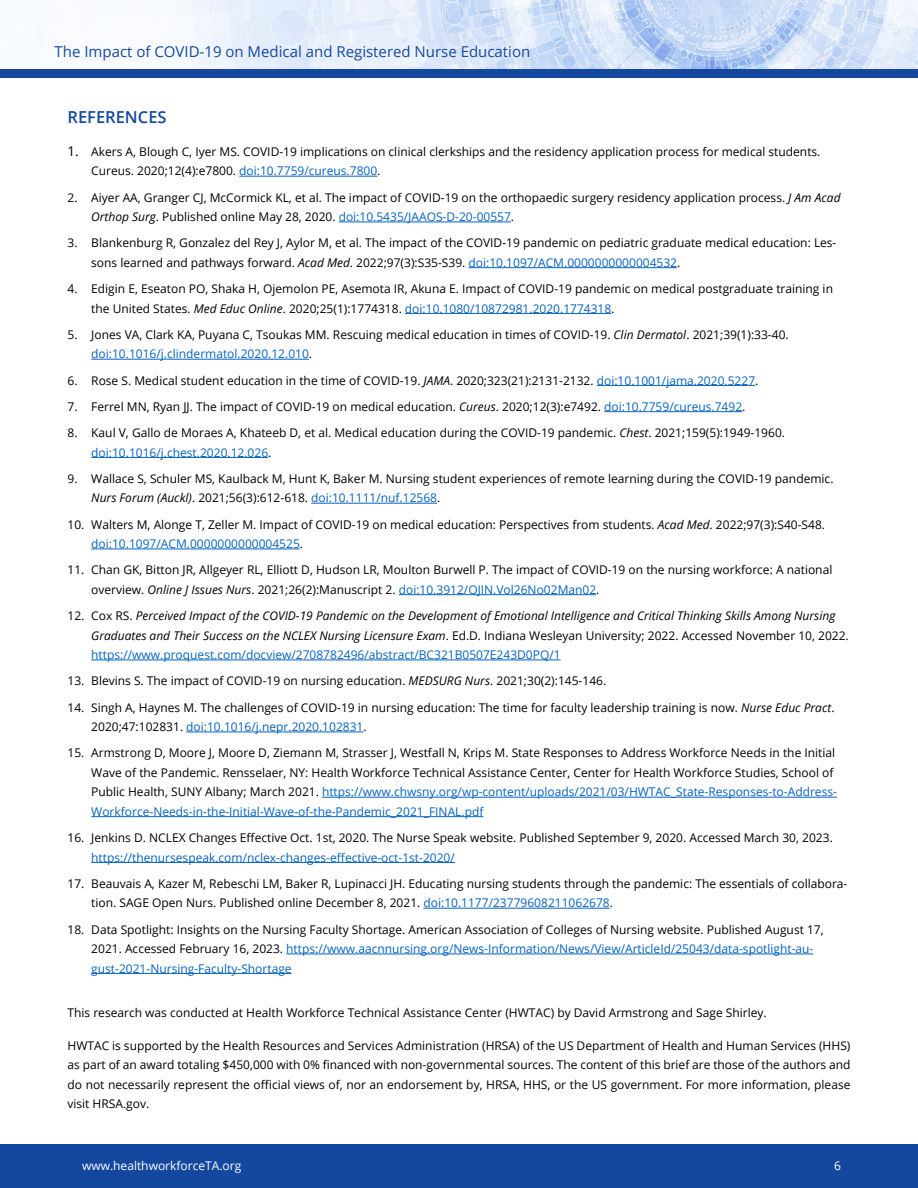
<style>
.page{position:relative;width:918px;height:1188px;background:#fff}
.page>*{position:absolute;margin:0;border:0;box-sizing:border-box;transform-origin:0 0}
.t1{font:600 16.5px "Open Sans";color:#14489f}
.t2{font:15px "Open Sans";color:#14489f}
.t3{font:12px/19.5px "Open Sans";color:#000}
.t4{font:italic 12px/19.5px "Open Sans";color:#000}
.t5{font:12px "Open Sans";color:#0563c1}
.t6{font:12px "Open Sans";color:#fff}
.s1{font-size:13.5px}
.s2{color:#0563c1}
.s3{font-style:italic}
.s4{font-style:normal}
</style>
<div class="page">
<div style="left:0;top:1145px;width:918px;height:43px;background:#14489f"></div>
<img style="left:0;top:0;width:918px;height:70px">
<div style="left:0;top:70px;width:918px;height:8px;background:#14489f"></div>
<hr style="left:239px;top:176px;width:138px;height:1px;background:#0563c1">
<hr style="left:339px;top:222px;width:172px;height:1px;background:#0563c1">
<hr style="left:469px;top:267px;width:208px;height:1px;background:#0563c1">
<hr style="left:405px;top:313px;width:206px;height:1px;background:#0563c1">
<hr style="left:91px;top:359px;width:218px;height:1px;background:#0563c1">
<hr style="left:597px;top:385px;width:158px;height:1px;background:#0563c1">
<hr style="left:604px;top:411px;width:138px;height:1px;background:#0563c1">
<hr style="left:91px;top:457px;width:177px;height:1px;background:#0563c1">
<hr style="left:311px;top:503px;width:126px;height:1px;background:#0563c1">
<hr style="left:91px;top:549px;width:209px;height:1px;background:#0563c1">
<hr style="left:399px;top:594px;width:197px;height:1px;background:#0563c1">
<hr style="left:91px;top:660px;width:470px;height:1px;background:#0563c1">
<hr style="left:186px;top:732px;width:177px;height:1px;background:#0563c1">
<hr style="left:322px;top:797px;width:515px;height:1px;background:#0563c1">
<hr style="left:91px;top:816px;width:392px;height:1px;background:#0563c1">
<hr style="left:91px;top:862px;width:364px;height:1px;background:#0563c1">
<hr style="left:423px;top:908px;width:187px;height:1px;background:#0563c1">
<hr style="left:286px;top:954px;width:528px;height:1px;background:#0563c1">
<hr style="left:91px;top:973px;width:201px;height:1px;background:#0563c1">
<p class="t2" style="left:55px;top:41px;width:477px">The Impact of COVID-19 on Medical and Registered Nurse Education</p>
<h4 class="t1" style="left:68px;top:105px;width:101px">REFERENCES</h4>
<p class="t3" style="left:91px;top:141px;width:731px;text-indent:-24px"><span class="s1">1.</span> Akers A, Blough C, Iyer MS. COVID-19 implications on clinical clerkships and the residency application process for medical students.<br>Cureus. 2020;12(4):e7800. <span class="s2">doi:10.7759/cureus.7800</span>.</p>
<p class="t3" style="left:91px;top:187px;width:751px;text-indent:-24px">2. Aiyer AA, Granger CJ, McCormick KL, et al. The impact of COVID-19 on the orthopaedic surgery residency application process. <span class="s3">J Am Acad<br>Orthop Surg</span>. Published online May 28, 2020. <span class="s2">doi:10.5435/JAAOS-D-20-00557</span>.</p>
<p class="t3" style="left:91px;top:233px;width:747px;text-indent:-24px">3. Blankenburg R, Gonzalez del Rey J, Aylor M, et al. The impact of the COVID-19 pandemic on pediatric graduate medical education: Les&shy;sons learned and pathways forward. <span class="s3">Acad Med</span>. 2022;97(3):S35-S39. <span class="s2">doi:10.1097/ACM.0000000000004532</span>.</p>
<p class="t3" style="left:91px;top:279px;width:743px;text-indent:-24px">4. Edigin E, Eseaton PO, Shaka H, Ojemolon PE, Asemota IR, Akuna E. Impact of COVID-19 pandemic on medical postgraduate training in the United States. <span class="s3">Med Educ Online</span>. 2020;25(1):1774318. <span class="s2">doi:10.1080/10872981.2020.1774318</span>.</p>
<p class="t3" style="left:91px;top:324px;width:699px;text-indent:-24px">5. Jones VA, Clark KA, Puyana C, Tsoukas MM. Rescuing medical education in times of COVID-19. <span class="s3">Clin Dermatol</span>. 2021;39(1):33-40. <span class="s2">doi:10.1016/j.clindermatol.2020.12.010</span>.</p>
<p class="t3" style="left:68px;top:370px;width:692px">6. Rose S. Medical student education in the time of COVID-19. <span class="s3">JAMA</span>. 2020;323(21):2131-2132. <span class="s2">doi:10.1001/jama.2020.5227</span>.</p>
<p class="t3" style="left:68px;top:396px;width:679px">7. Ferrel MN, Ryan JJ. The impact of COVID-19 on medical education. <span class="s3">Cureus</span>. 2020;12(3):e7492. <span class="s2">doi:10.7759/cureus.7492</span>.</p>
<p class="t3" style="left:91px;top:423px;width:695px;text-indent:-24px">8. Kaul V, Gallo de Moraes A, Khateeb D, et al. Medical education during the COVID-19 pandemic. <span class="s3">Chest</span>. 2021;159(5):1949-1960. <span class="s2">doi:10.1016/j.chest.2020.12.026</span>.</p>
<p class="t3" style="left:91px;top:468px;width:744px;text-indent:-24px">9. Wallace S, Schuler MS, Kaulback M, Hunt K, Baker M. Nursing student experiences of remote learning during the COVID-19 pandemic.<br><span class="s3">Nurs Forum (Auckl)</span>. 2021;56(3):612-618. <span class="s2">doi:10.1111/nuf.12568</span>.</p>
<p class="t3" style="left:91px;top:514px;width:735px;text-indent:-24px">10. Walters M, Alonge T, Zeller M. Impact of COVID-19 on medical education: Perspectives from students. <span class="s3">Acad Med</span>. 2022;97(3):S40-S48. <span class="s2">doi:10.1097/ACM.0000000000004525</span>.</p>
<p class="t3" style="left:91px;top:560px;width:743px;text-indent:-24px">11. Chan GK, Bitton JR, Allgeyer RL, Elliott D, Hudson LR, Moulton Burwell P. The impact of COVID-19 on the nursing workforce: A national overview. <span class="s3">Online J Issues Nurs</span>. 2021;26(2):Manuscript 2. <span class="s2">doi:10.3912/OJIN.Vol26No02Man02</span>.</p>
<p class="t4" style="left:91px;top:606px;width:759px;text-indent:-24px"><span class="s4">12. Cox RS.</span> Perceived Impact of the COVID-19 Pandemic on the Development of Emotional Intelligence and Critical Thinking Skills Among Nursing<br>Graduates and Their Success on the NCLEX Nursing Licensure Exam<span class="s4">. Ed.D. Indiana Wesleyan University; 2022. Accessed November 10, 2022.</span></p>
<p class="t5" style="left:91px;top:647px;width:471px">https://www.proquest.com/docview/2708782496/abstract/BC321B0507E243D0PQ/1</p>
<p class="t3" style="left:68px;top:671px;width:540px">13. Blevins S. The impact of COVID-19 on nursing education. <span class="s3">MEDSURG Nurs</span>. 2021;30(2):145-146.</p>
<p class="t3" style="left:91px;top:697px;width:745px;text-indent:-24px">14. Singh A, Haynes M. The challenges of COVID-19 in nursing education: The time for faculty leadership training is now. <span class="s3">Nurse Educ Pract</span>.<br>2020;47:102831. <span class="s2">doi:10.1016/j.nepr.2020.102831</span>.</p>
<p class="t3" style="left:91px;top:743px;width:747px;text-indent:-24px">15. Armstrong D, Moore J, Moore D, Ziemann M, Strasser J, Westfall N, Krips M. State Responses to Address Workforce Needs in the Initial Wave of the Pandemic. Rensselaer, NY: Health Workforce Technical Assistance Center, Center for Health Workforce Studies, School of Public Health, SUNY Albany; March 2021. <span class="s2">https://www.chwsny.org/wp-content/uploads/2021/03/HWTAC_State-Responses-to-Address-Workforce-Needs-in-the-Initial-Wave-of-the-Pandemic_2021_FINAL.pdf</span></p>
<p class="t3" style="left:68px;top:828px;width:767px">16. Jenkins D. NCLEX Changes Effective Oct. 1st, 2020. The Nurse Speak website. Published September 9, 2020. Accessed March 30, 2023.</p>
<p class="t5" style="left:91px;top:849px;width:365px">https://thenursespeak.com/nclex-changes-effective-oct-1st-2020/</p>
<p class="t3" style="left:91px;top:873px;width:758px;text-indent:-24px">17. Beauvais A, Kazer M, Rebeschi LM, Baker R, Lupinacci JH. Educating nursing students through the pandemic: The essentials of collabora&shy;tion. SAGE Open Nurs. Published online December 8, 2021. <span class="s2">doi:10.1177/23779608211062678</span>.</p>
<p class="t3" style="left:91px;top:919px;width:734px;text-indent:-24px">18. Data Spotlight: Insights on the Nursing Faculty Shortage. American Association of Colleges of Nursing website. Published August 17,<br>2021. Accessed February 16, 2023. <span class="s2">https://www.aacnnursing.org/News-Information/News/View/ArticleId/25043/data-spotlight-au&shy;gust-2021-Nursing-Faculty-Shortage</span></p>
<p class="t3" style="left:68px;top:1002px;width:701px">This research was conducted at Health Workforce Technical Assistance Center (HWTAC) by David Armstrong and Sage Shirley.</p>
<p class="t3" style="left:68px;top:1035px;width:785px;text-align:justify">HWTAC is supported by the Health Resources and Services Administration (HRSA) of the US Department of Health and Human Services (HHS) as part of an award totaling $450,000 with 0% financed with non-governmental sources. The content of this brief are those of the authors and do not necessarily represent the official views of, nor an endorsement by, HRSA, HHS, or the US government. For more information, please visit HRSA.gov.</p>
<p class="t6" style="left:82px;top:1158px;width:161px">www.healthworkforceTA.org</p>
<p class="t6" style="left:834px;top:1158px;width:8px">6</p>
</div>
